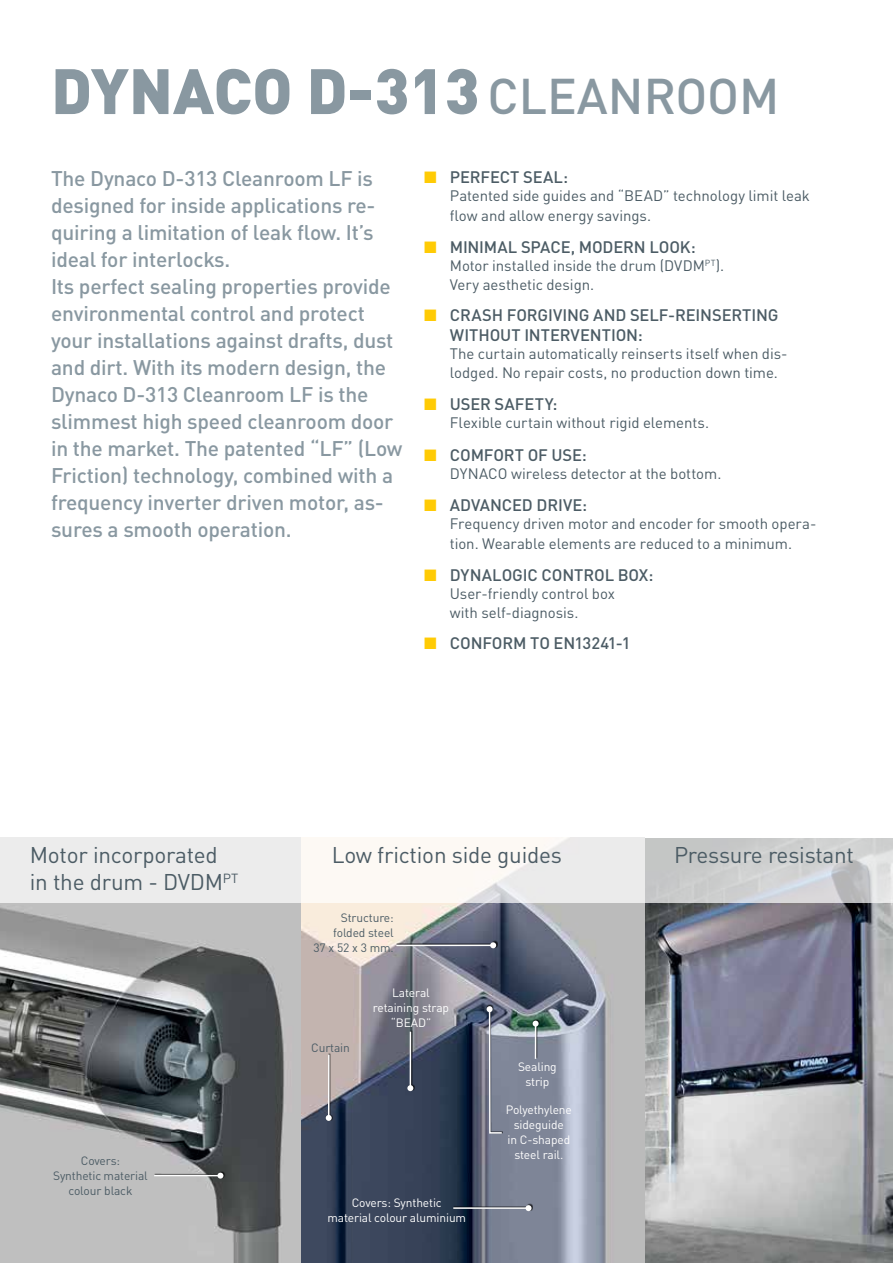
<style>
.page{position:relative;width:893px;height:1263px;background:#fff}
.page>*{position:absolute;margin:0;border:0;box-sizing:border-box;transform-origin:0 0}
.t1{font:900 63px "DINOT";color:#8998a1}
.t2{font:500 49.5px "DINOT";color:#8998a1}
.t3{font:22.5px/27px "DINOT";letter-spacing:-.01em;color:#4c5c65}
.t4{font:500 21px/27px "DINOT";letter-spacing:-.01em;color:#8998a1}
.t5{font:500 16.5px/19.5px "DINOT";letter-spacing:-.005em;color:#4c5c65}
.t6{font:15px/19.5px "DINOT";letter-spacing:-.005em;color:#4c5c65}
.t7{font:12px/15px "DINOT";letter-spacing:-.01em;color:#fff;text-align:center}
.t8{font:12px/15px "DINOT";letter-spacing:-.01em;color:#4c5c65;text-align:right}
.s1{color:#ffcb05}
</style>
<div class="page">
<img style="left:0;top:838px;width:893px;height:425px">
<div style="left:0;top:838px;width:302px;height:65px;background:#ececec"></div>
<svg style="left:644px;top:838px;width:249px;height:65px;background:#cdcecf"></svg>
<div style="left:302px;top:838px;width:341px;height:65px;background:linear-gradient(to right,#fffdf7,#e9eaea)"></div>
<div style="left:453px;top:1203px;width:80px;height:8px;background:#000;opacity:.75"></div>
<hr style="left:453px;top:1207px;width:75px;height:2px;background:#fff">
<svg style="left:525px;top:1205px;width:6px;height:6px"></svg>
<div style="left:486px;top:1004px;width:17px;height:129px;background:#000;opacity:.75"></div>
<svg style="left:487px;top:1006px;width:16px;height:128px;background:#878d9d"></svg>
<div style="left:326px;top:1053px;width:7px;height:68px;background:#000;opacity:.75"></div>
<hr style="left:328px;top:1054px;width:2px;height:64px;background:#fff">
<svg style="left:326px;top:1115px;width:6px;height:6px"></svg>
<div style="left:407px;top:1030px;width:8px;height:61px;background:#000;opacity:.75"></div>
<hr style="left:410px;top:1032px;width:1px;height:56px;background:#fff">
<svg style="left:407px;top:1085px;width:6px;height:6px"></svg>
<div style="left:396px;top:940px;width:102px;height:8px;background:#000;opacity:.75"></div>
<hr style="left:396px;top:944px;width:97px;height:2px;background:#fff">
<svg style="left:490px;top:942px;width:6px;height:6px"></svg>
<div style="left:154px;top:1171px;width:71px;height:7px;background:#000;opacity:.75"></div>
<hr style="left:154px;top:1175px;width:66px;height:1px;background:#fff">
<svg style="left:217px;top:1172px;width:6px;height:6px"></svg>
<div style="left:532px;top:1019px;width:8px;height:40px;background:#000;opacity:.75"></div>
<hr style="left:535px;top:1023px;width:1px;height:36px;background:#fff">
<svg style="left:533px;top:1020px;width:6px;height:6px"></svg>
<h1 class="t1" style="left:51px;top:49px;width:430px">DYNACO D-313</h1>
<h2 class="t2" style="left:488px;top:65px;width:293px">CLEANROOM</h2>
<p class="t4" style="left:51px;top:165px;width:353px">The Dynaco D-313 Cleanroom LF is designed for inside applications re&shy;quiring a limitation of leak flow. It’s ideal for interlocks.<br>Its perfect sealing properties provide environmental control and protect your installations against drafts, dust and dirt. With its modern design, the Dynaco D-313 Cleanroom LF is the slimmest high speed cleanroom door in the market. The patented “LF” (Low Friction) technology, combined with a frequency inverter driven motor, as&shy;sures a smooth operation.</p>
<p class="t5" style="left:424px;top:167px;width:145px"><span class="s1">■</span> PERFECT SEAL:</p>
<p class="t6" style="left:450px;top:186px;width:362px">Patented side guides and “BEAD” technology limit leak flow and allow energy savings.</p>
<p class="t5" style="left:424px;top:237px;width:273px"><span class="s1">■</span> MINIMAL SPACE, MODERN LOOK:</p>
<p class="t6" style="left:450px;top:256px;width:276px">Motor installed inside the drum (DVDM<sup>PT</sup>).<br>Very aesthetic design.</p>
<p class="t5" style="left:450px;top:305px;width:330px;text-indent:-26px"><span class="s1">■</span> CRASH FORGIVING AND SELF-REINSERTING<br>WITHOUT INTERVENTION:</p>
<p class="t6" style="left:450px;top:343px;width:339px">The curtain automatically reinserts itself when dis&shy;lodged. No repair costs, no production down time.</p>
<p class="t5" style="left:424px;top:394px;width:135px"><span class="s1">■</span> USER SAFETY:</p>
<p class="t6" style="left:450px;top:413px;width:261px">Flexible curtain without rigid elements.</p>
<p class="t5" style="left:424px;top:445px;width:164px"><span class="s1">■</span> COMFORT OF USE:</p>
<p class="t6" style="left:450px;top:463px;width:273px">DYNACO wireless detector at the bottom.</p>
<p class="t5" style="left:424px;top:495px;width:164px"><span class="s1">■</span> ADVANCED DRIVE:</p>
<p class="t6" style="left:450px;top:514px;width:368px">Frequency driven motor and encoder for smooth opera&shy;tion. Wearable elements are reduced to a minimum.</p>
<p class="t5" style="left:424px;top:565px;width:231px"><span class="s1">■</span> DYNALOGIC CONTROL BOX:</p>
<p class="t6" style="left:450px;top:583px;width:167px">User-friendly control box with self-diagnosis.</p>
<p class="t5" style="left:424px;top:633px;width:208px"><span class="s1">■</span> CONFORM TO EN13241-1</p>
<p class="t3" style="left:30px;top:841px;width:210px">Motor incorporated in the drum - DVDM<sup>PT</sup></p>
<p class="t3" style="left:332px;top:841px;width:232px">Low friction side guides</p>
<p class="t3" style="left:674px;top:841px;width:182px">Pressure resistant</p>
<p class="t8" style="left:313px;top:910px;width:82px">Structure: folded steel<br>37 x 52 x 3 mm.</p>
<p class="t8" style="left:53px;top:1153px;width:96px;text-align:center">Covers:<br>Synthetic material colour black</p>
<p class="t8" style="left:311px;top:1040px;width:40px">Curtain</p>
<p class="t7" style="left:373px;top:984px;width:78px">Lateral retaining strap “BEAD”</p>
<p class="t7" style="left:327px;top:1194px;width:140px">Covers: Synthetic<br>material colour aluminium</p>
<p class="t7" style="left:518px;top:1059px;width:40px">Sealing strip</p>
<p class="t7" style="left:506px;top:1102px;width:68px">Polyethylene sideguide<br>in C-shaped steel rail.</p>
</div>
